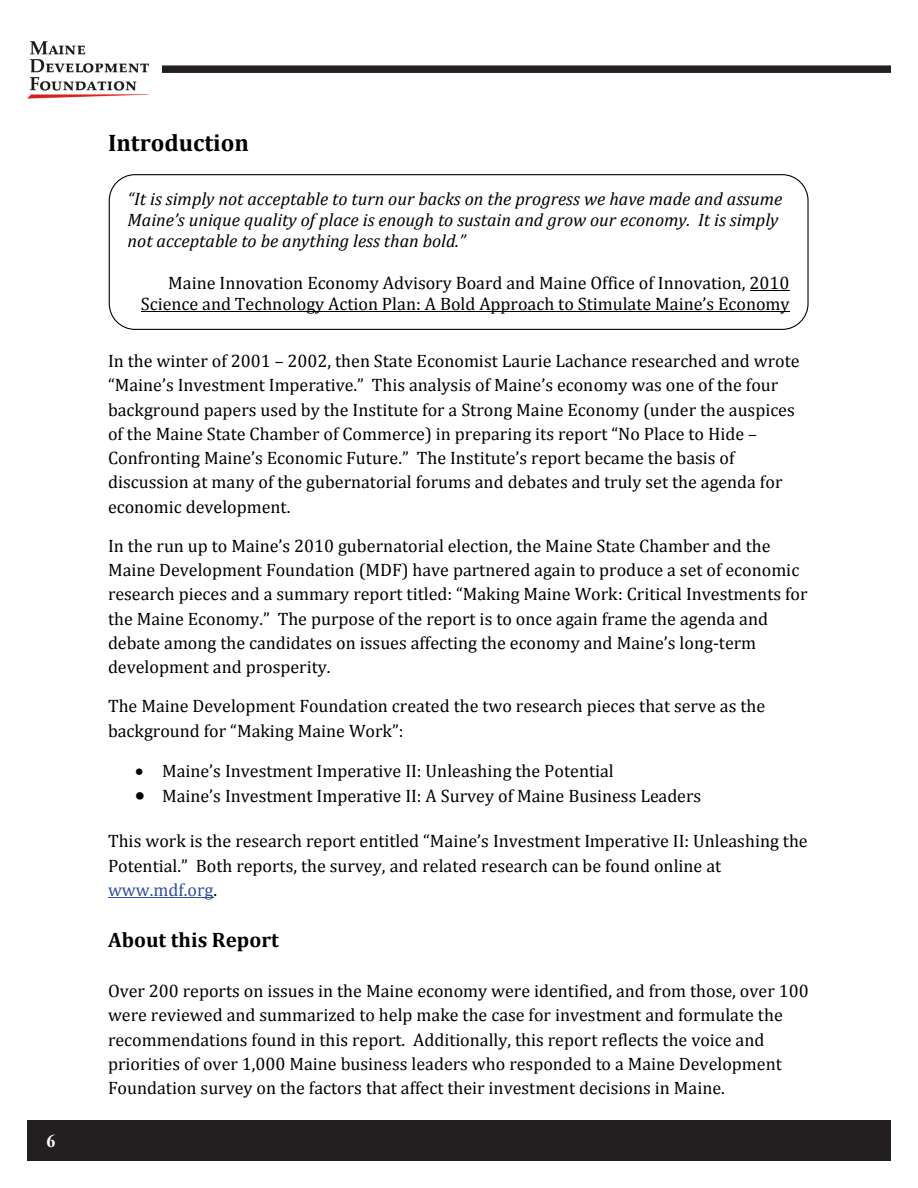
<style>
.page{position:relative;width:918px;height:1188px;background:#fff}
.page>*{position:absolute;margin:0;border:0;box-sizing:border-box;transform-origin:0 0}
.t1{font:700 24px "Cambria";color:#000}
.t2{font:700 21px "Cambria";color:#000}
.t3{font:18px/24.3px "Cambria";color:#000}
.t4{font:italic 18px/21px "Cambria";color:#000}
.t5{font:700 18px "Times New Roman";color:#fff}
.s1{color:#2f4ea1}
</style>
<div class="page">
<img style="left:27px;top:41px;width:122px;height:58px">
<div style="left:27px;top:1120px;width:864px;height:41px;background:#231f20"></div>
<div style="left:162px;top:65px;width:729px;height:8px;background:#231f20"></div>
<hr style="left:108px;top:897px;width:106px;height:1px;background:#2f4ea1">
<div style="left:109px;top:174px;width:700px;height:156px;border:1px solid #040503;border-radius:26px"></div>
<hr style="left:750px;top:290px;width:40px;height:1px;background:#000">
<hr style="left:141px;top:311px;width:649px;height:1px;background:#000">
<p class="t5" style="left:46px;top:1128px;width:10px">6</p>
<p class="t1" style="left:108px;top:128px;width:142px">Introduction</p>
<p class="t4" style="left:128px;top:188px;width:656px">“It is simply not acceptable to turn our backs on the progress we have made and assume<br>Maine’s unique quality of place is enough to sustain and grow our economy. It is simply not acceptable to be anything less than bold.”</p>
<p class="t3" style="left:141px;top:272px;width:650px;line-height:21.1px;text-align:right">Maine Innovation Economy Advisory Board and Maine Office of Innovation, 2010<br>Science and Technology Action Plan: A Bold Approach to Stimulate Maine’s Economy</p>
<p class="t3" style="left:108px;top:349px;width:693px">In the winter of 2001 – 2002, then State Economist Laurie Lachance researched and wrote “Maine’s Investment Imperative.” This analysis of Maine’s economy was one of the four background papers used by the Institute for a Strong Maine Economy (under the auspices of the Maine State Chamber of Commerce) in preparing its report “No Place to Hide – Confronting Maine’s Economic Future.” The Institute’s report became the basis of discussion at many of the gubernatorial forums and debates and truly set the agenda for economic development.</p>
<p class="t3" style="left:108px;top:533px;width:701px">In the run up to Maine’s 2010 gubernatorial election, the Maine State Chamber and the Maine Development Foundation (MDF) have partnered again to produce a set of economic research pieces and a summary report titled: “Making Maine Work: Critical Investments for the Maine Economy.” The purpose of the report is to once again frame the agenda and debate among the candidates on issues affecting the economy and Maine’s long-term development and prosperity.</p>
<p class="t3" style="left:108px;top:694px;width:659px">The Maine Development Foundation created the two research pieces that serve as the background for “Making Maine Work”:</p>
<p class="t3" style="left:135px;top:759px;width:480px">• Maine’s Investment Imperative II: Unleashing the Potential</p>
<p class="t3" style="left:135px;top:784px;width:568px">• Maine’s Investment Imperative II: A Survey of Maine Business Leaders</p>
<p class="t3" style="left:108px;top:829px;width:701px">This work is the research report entitled “Maine’s Investment Imperative II: Unleashing the<br>Potential.” Both reports, the survey, and related research can be found online at <span class="s1">www.mdf.org</span>.</p>
<p class="t2" style="left:108px;top:927px;width:172px">About this Report</p>
<p class="t3" style="left:108px;top:979px;width:702px">Over 200 reports on issues in the Maine economy were identified, and from those, over 100 were reviewed and summarized to help make the case for investment and formulate the recommendations found in this report. Additionally, this report reflects the voice and priorities of over 1,000 Maine business leaders who responded to a Maine Development Foundation survey on the factors that affect their investment decisions in Maine.</p>
</div>
